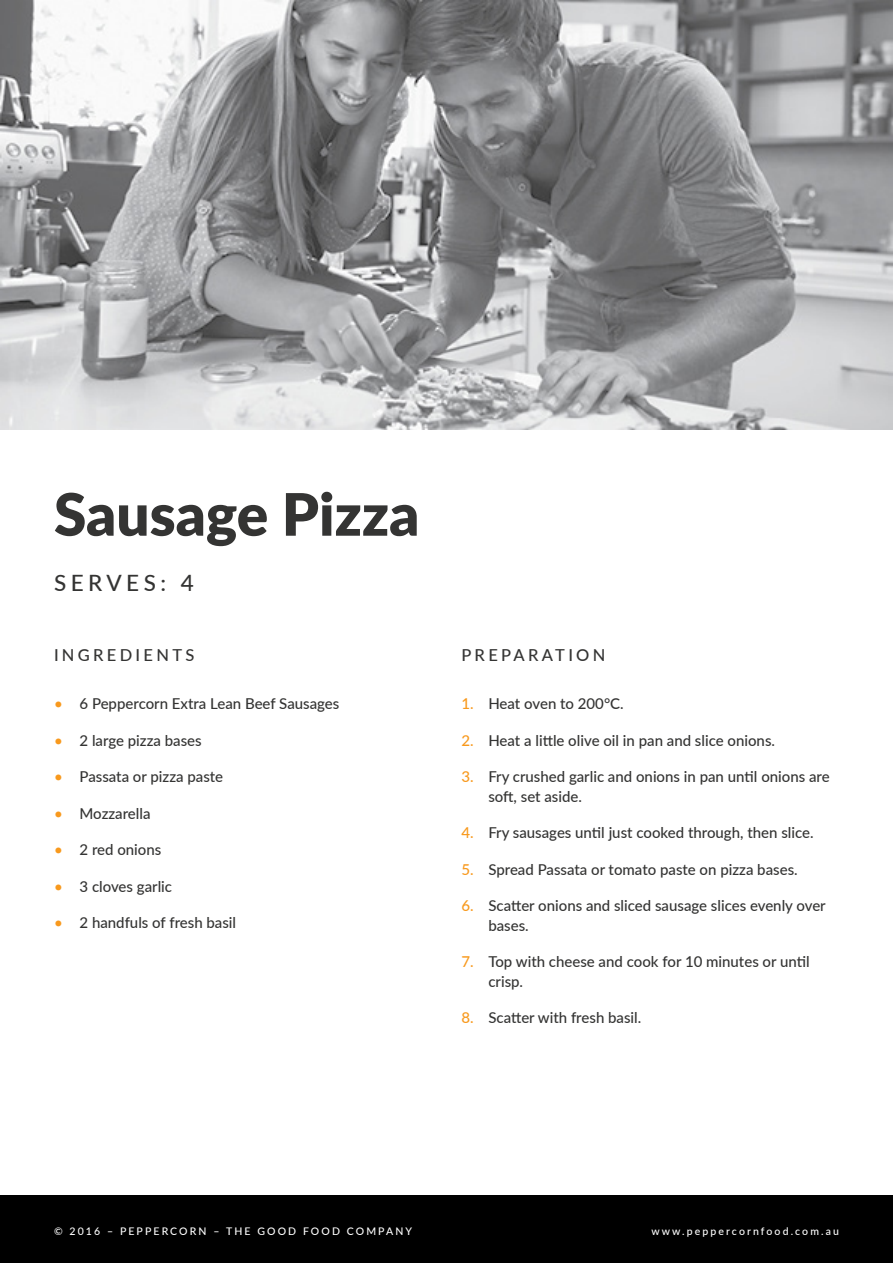
<style>
.page{position:relative;width:893px;height:1263px;background:#fff}
.page>*{position:absolute;margin:0;border:0;box-sizing:border-box;transform-origin:0 0}
.t1{font:900 58.5px "Lato";color:#343433}
.t2{font:500 22.5px "Lato";letter-spacing:.2em;color:#343433}
.t3{font:500 16.5px "Lato";letter-spacing:.2em;color:#343433}
.t4{font:500 15px/19.5px "Lato";color:#343433}
.t5{font:500 10.5px "Lato";letter-spacing:.2em;color:#fff}
.s1{color:#f8991d}
</style>
<div class="page">
<div style="left:0;top:1196px;width:893px;height:67px;background:#000"></div>
<img style="left:0;top:0;width:892px;height:429px">
<h1 class="t1" style="left:54px;top:470px;width:367px">Sausage Pizza</h1>
<h2 class="t2" style="left:54px;top:566px;width:141px">SERVES: 4</h2>
<p class="t3" style="left:54px;top:643px;width:142px">INGREDIENTS</p>
<p class="t3" style="left:461px;top:643px;width:146px">PREPARATION</p>
<p class="t4" style="left:461px;top:693px;width:164px"><span class="s1">1.</span> Heat oven to 200°C.</p>
<p class="t4" style="left:461px;top:730px;width:315px"><span class="s1">2.</span> Heat a little olive oil in pan and slice onions.</p>
<p class="t4" style="left:488px;top:766px;width:343px;text-indent:-27px"><span class="s1">3.</span> Fry crushed garlic and onions in pan until onions are soft, set aside.</p>
<p class="t4" style="left:461px;top:822px;width:354px"><span class="s1">4.</span> Fry sausages until just cooked through, then slice.</p>
<p class="t4" style="left:461px;top:859px;width:338px"><span class="s1">5.</span> Spread Passata or tomato paste on pizza bases.</p>
<p class="t4" style="left:488px;top:895px;width:339px;text-indent:-27px"><span class="s1">6.</span> Scatter onions and sliced sausage slices evenly over bases.</p>
<p class="t4" style="left:488px;top:951px;width:323px;text-indent:-27px"><span class="s1">7.</span> Top with cheese and cook for 10 minutes or until crisp.</p>
<p class="t4" style="left:461px;top:1007px;width:181px"><span class="s1">8.</span> Scatter with fresh basil.</p>
<p class="t4" style="left:54px;top:693px;width:287px"><span class="s1">•</span> 6 Peppercorn Extra Lean Beef Sausages</p>
<p class="t4" style="left:54px;top:730px;width:149px"><span class="s1">•</span> 2 large pizza bases</p>
<p class="t4" style="left:54px;top:766px;width:171px"><span class="s1">•</span> Passata or pizza paste</p>
<p class="t4" style="left:54px;top:803px;width:98px"><span class="s1">•</span> Mozzarella</p>
<p class="t4" style="left:54px;top:839px;width:109px"><span class="s1">•</span> 2 red onions</p>
<p class="t4" style="left:54px;top:876px;width:120px"><span class="s1">•</span> 3 cloves garlic</p>
<p class="t4" style="left:54px;top:912px;width:184px"><span class="s1">•</span> 2 handfuls of fresh basil</p>
<p class="t5" style="left:54px;top:1224px;width:360px">© 2016 – PEPPERCORN – THE GOOD FOOD COMPANY</p>
<p class="t5" style="left:651px;top:1224px;width:189px">www.peppercornfood.com.au</p>
</div>
